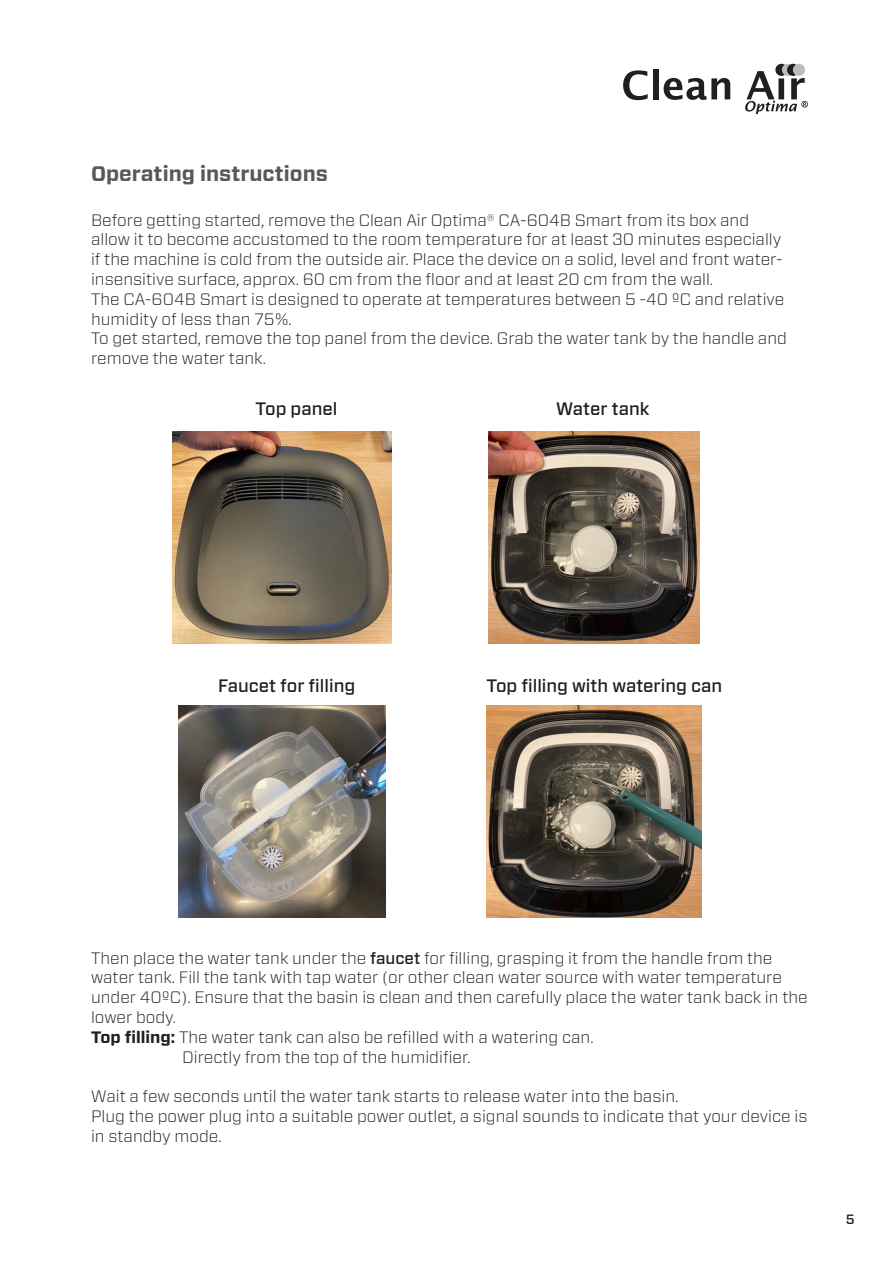
<style>
.page{position:relative;width:893px;height:1263px;background:#fff}
.page>*{position:absolute;margin:0;border:0;box-sizing:border-box;transform-origin:0 0}
.Hoofdstuktitel{font:700 21px "Forza";color:#57585a}
.Hoofdstuktitel-2{font:500 18px "Forza";color:#231f20}
.Hoofdstuktitel-3{font:300 16.5px/19.8px "Forza";color:#231f20}
.t1{font:500 13.5px "Forza";color:#231f20}
.s1{font-weight:500}
.s2{font-weight:700}
</style>
<div class="page">
<svg style="left:623px;top:70px;width:25px;height:30px"></svg>
<div style="left:653px;top:69px;width:5px;height:30px;background:#231f20"></div>
<svg style="left:664px;top:78px;width:66px;height:22px"></svg>
<svg style="left:775px;top:64px;width:12px;height:12px"></svg>
<div style="left:782px;top:64px;width:12px;height:12px;background:#bcbdc0;border-radius:50%"></div>
<svg style="left:787px;top:64px;width:12px;height:12px"></svg>
<div style="left:793px;top:64px;width:12px;height:12px;background:#bcbdc0;border-radius:50%"></div>
<svg style="left:745px;top:70px;width:63px;height:44px"></svg>
<img style="left:172px;top:432px;width:220px;height:211px">
<img style="left:179px;top:706px;width:206px;height:212px">
<img style="left:489px;top:432px;width:210px;height:211px">
<img style="left:486px;top:706px;width:216px;height:212px">
<p class="Hoofdstuktitel" style="left:91px;top:159px;width:238px">Operating instructions</p>
<p class="Hoofdstuktitel-3" style="left:91px;top:209px;width:693px">Before getting started, remove the Clean Air Optima® CA-604B Smart from its box and allow it to become accustomed to the room temperature for at least 30 minutes especially if the machine is cold from the outside air. Place the device on a solid, level and front water&shy;insensitive surface, approx. 60 cm from the floor and at least 20 cm from the wall.</p>
<p class="Hoofdstuktitel-3" style="left:91px;top:289px;width:695px">The CA-604B Smart is designed to operate at temperatures between 5 -40 ºC and relative humidity of less than 75%.</p>
<p class="Hoofdstuktitel-3" style="left:91px;top:328px;width:697px">To get started, remove the top panel from the device. Grab the water tank by the handle and remove the water tank.</p>
<p class="Hoofdstuktitel-2" style="left:256px;top:396px;width:83px">Top panel</p>
<p class="Hoofdstuktitel-2" style="left:556px;top:396px;width:95px">Water tank</p>
<p class="Hoofdstuktitel-2" style="left:218px;top:673px;width:139px">Faucet for filling</p>
<p class="Hoofdstuktitel-2" style="left:486px;top:673px;width:237px">Top filling with watering can</p>
<p class="Hoofdstuktitel-3" style="left:91px;top:947px;width:718px">Then place the water tank under the <span class="s1">faucet</span> for filling, grasping it from the handle from the water tank. Fill the tank with tap water (or other clean water source with water temperature under 40ºC). Ensure that the basin is clean and then carefully place the water tank back in the lower body.</p>
<p class="Hoofdstuktitel-3" style="left:91px;top:1027px;width:504px"><span class="s2">Top filling:</span> The water tank can also be refilled with a watering can.</p>
<p class="Hoofdstuktitel-3" style="left:182px;top:1046px;width:290px">Directly from the top of the humidifier.</p>
<p class="Hoofdstuktitel-3" style="left:91px;top:1086px;width:589px">Wait a few seconds until the water tank starts to release water into the basin.</p>
<p class="Hoofdstuktitel-3" style="left:91px;top:1106px;width:718px">Plug the power plug into a suitable power outlet, a signal sounds to indicate that your device is in standby mode.</p>
<p class="t1" style="left:846px;top:1210px;width:10px">5</p>
</div>
